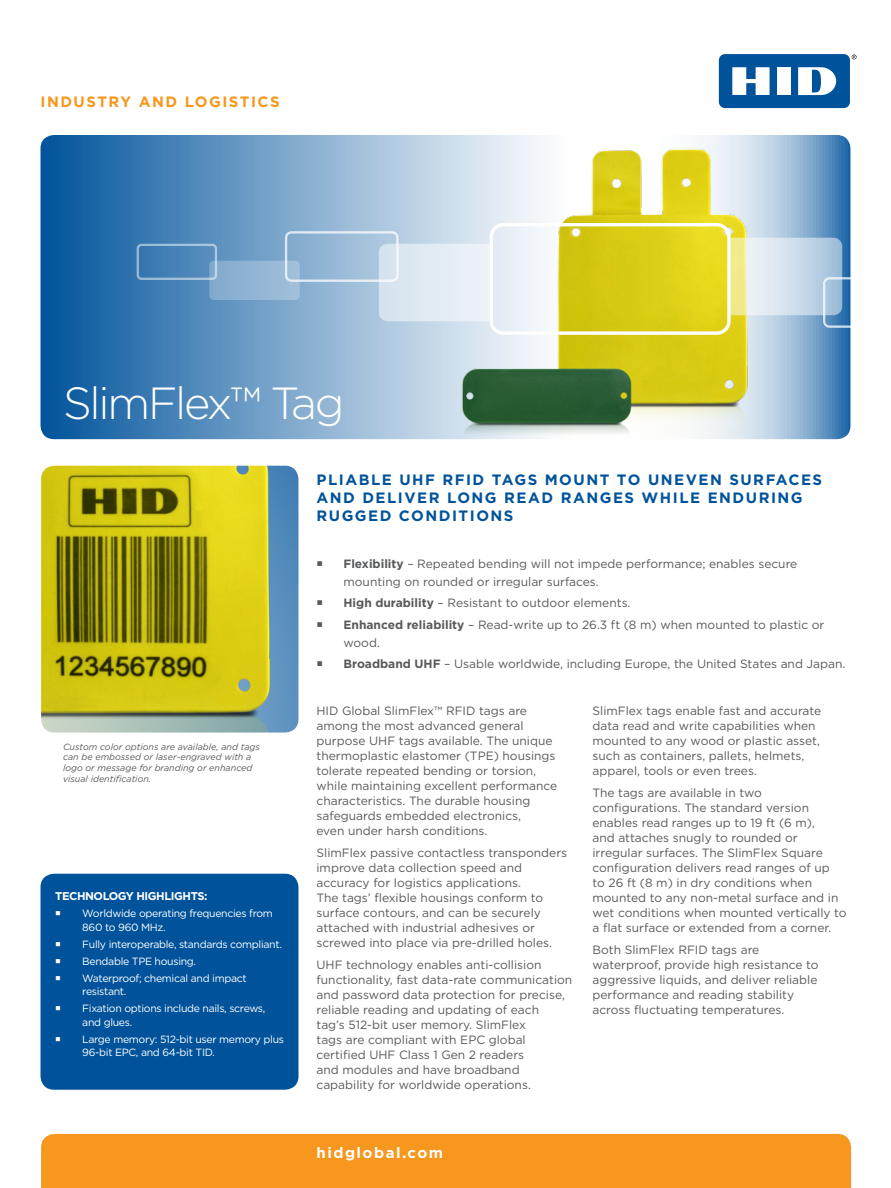
<style>
.page{position:relative;width:891px;height:1188px;background:#fff}
.page>*{position:absolute;margin:0;border:0;box-sizing:border-box;transform-origin:0 0}
.t1{font:300 45px "Gotham";letter-spacing:-.05em;color:#fff}
.t2{font:700 15px/18px "Gotham";letter-spacing:.1em;color:#00539b}
.t3{font:700 15px "Gotham";letter-spacing:.1em;color:#f8971d}
.t4{font:700 15px "Gotham";letter-spacing:.1em;color:#fff}
.t5{font:12px/15px "Gotham";color:#58595b}
.t6{font:700 11.25px "Gotham";letter-spacing:-.04em;color:#fff}
.t7{font:10.5px/13.5px "Gotham";letter-spacing:-.03em;color:#fff}
.t8{font:italic 9px/10.8px "Gotham";color:#58595b}
.s1{font-weight:700}
</style>
<div class="page">
<svg style="left:40px;top:135px;width:810px;height:304px;background:#6194c1"></svg>
<svg style="left:852px;top:55px;width:5px;height:4px"></svg>
<div style="left:719px;top:54px;width:131px;height:54px;background:#00539b;border-radius:6px"></div>
<div style="left:777px;top:67px;width:14px;height:28px;background:#fff"></div>
<svg style="left:732px;top:67px;width:38px;height:28px"></svg>
<svg style="left:798px;top:67px;width:38px;height:28px"></svg>
<div style="left:41px;top:1134px;width:810px;height:54px;background:#f8971d"></div>
<img style="left:41px;top:466px;width:257px;height:267px">
<div style="left:40px;top:874px;width:258px;height:216px;background:#00539b;border-radius:14px"></div>
<img style="left:406px;top:135px;width:355px;height:304px">
<div style="left:285px;top:231px;width:114px;height:51px;border:2px solid #fff;border-radius:5px"></div>
<div style="left:209px;top:261px;width:91px;height:39px;background:linear-gradient(to right,#7fa8cc,#a9c4dd);border-radius:4px"></div>
<div style="left:137px;top:244px;width:80px;height:36px;border:2px solid #fff;border-radius:4px"></div>
<div style="left:490px;top:223px;width:241px;height:112px;border:3px solid #fff;border-radius:12px"></div>
<svg style="left:379px;top:244px;width:111px;height:77px;background:#e1ebf3"></svg>
<svg style="left:731px;top:238px;width:120px;height:90px;background:#bfd2d5"></svg>
<p class="t3" style="left:40px;top:92px;width:241px">INDUSTRY AND LOGISTICS</p>
<p class="t1" style="left:63px;top:375px;width:283px">SlimFlex™ Tag</p>
<p class="t8" style="left:63px;top:741px;width:198px">Custom color options are available, and tags can be embossed or laser-engraved with a logo or message for branding or enhanced visual identification.</p>
<p class="t6" style="left:55px;top:889px;width:154px">TECHNOLOGY HIGHLIGHTS:</p>
<p class="t7" style="left:82px;top:906px;width:192px">Worldwide operating frequencies from<br>860 to 960 MHz.</p>
<p class="t7" style="left:82px;top:937px;width:201px">Fully interoperable, standards compliant.</p>
<p class="t7" style="left:82px;top:954px;width:115px">Bendable TPE housing.</p>
<p class="t7" style="left:82px;top:971px;width:166px">Waterproof; chemical and impact resistant.</p>
<p class="t7" style="left:82px;top:1001px;width:185px">Fixation options include nails, screws, and glues.</p>
<p class="t7" style="left:82px;top:1032px;width:203px">Large memory: 512-bit user memory plus<br>96-bit EPC, and 64-bit TID.</p>
<p class="t2" style="left:316px;top:471px;width:507px">PLIABLE UHF RFID TAGS MOUNT TO UNEVEN SURFACES<br>AND DELIVER LONG READ RANGES WHILE ENDURING<br>RUGGED CONDITIONS</p>
<p class="t5" style="left:344px;top:554px;width:455px;line-height:18px"><span class="s1">Flexibility</span> – Repeated bending will not impede performance; enables secure mounting on rounded or irregular surfaces.</p>
<p class="t5" style="left:344px;top:595px;width:289px"><span class="s1">High durability</span> – Resistant to outdoor elements.</p>
<p class="t5" style="left:344px;top:615px;width:482px;line-height:18px"><span class="s1">Enhanced reliability</span> – Read-write up to 26.3 ft (8 m) when mounted to plastic or wood.</p>
<p class="t5" style="left:344px;top:656px;width:503px"><span class="s1">Broadband UHF</span> – Usable worldwide, including Europe, the United States and Japan.</p>
<p class="t5" style="left:592px;top:703px;width:230px">SlimFlex tags enable fast and accurate data read and write capabilities when mounted to any wood or plastic asset, such as containers, pallets, helmets, apparel, tools or even trees.</p>
<p class="t5" style="left:592px;top:785px;width:256px">The tags are available in two configurations. The standard version enables read ranges up to 19 ft (6 m),<br>and attaches snugly to rounded or irregular surfaces. The SlimFlex Square configuration delivers read ranges of up<br>to 26 ft (8 m) in dry conditions when mounted to any non-metal surface and in wet conditions when mounted vertically to a flat surface or extended from a corner.</p>
<p class="t5" style="left:592px;top:942px;width:228px">Both SlimFlex RFID tags are waterproof, provide high resistance to aggressive liquids, and deliver reliable performance and reading stability across fluctuating temperatures.</p>
<p class="t5" style="left:316px;top:703px;width:242px">HID Global SlimFlex™ RFID tags are among the most advanced general purpose UHF tags available. The unique thermoplastic elastomer (TPE) housings tolerate repeated bending or torsion, while maintaining excellent performance characteristics. The durable housing safeguards embedded electronics,<br>even under harsh conditions.</p>
<p class="t5" style="left:316px;top:845px;width:252px">SlimFlex passive contactless transponders improve data collection speed and accuracy for logistics applications.<br>The tags’ flexible housings conform to surface contours, and can be securely attached with industrial adhesives or screwed into place via pre-drilled holes.</p>
<p class="t5" style="left:316px;top:957px;width:257px">UHF technology enables anti-collision functionality, fast data-rate communication and password data protection for precise, reliable reading and updating of each<br>tag’s 512-bit user memory. SlimFlex<br>tags are compliant with EPC global certified UHF Class 1 Gen 2 readers<br>and modules and have broadband capability for worldwide operations.</p>
<p class="t4" style="left:316px;top:1142px;width:128px">hidglobal.com</p>
</div>
